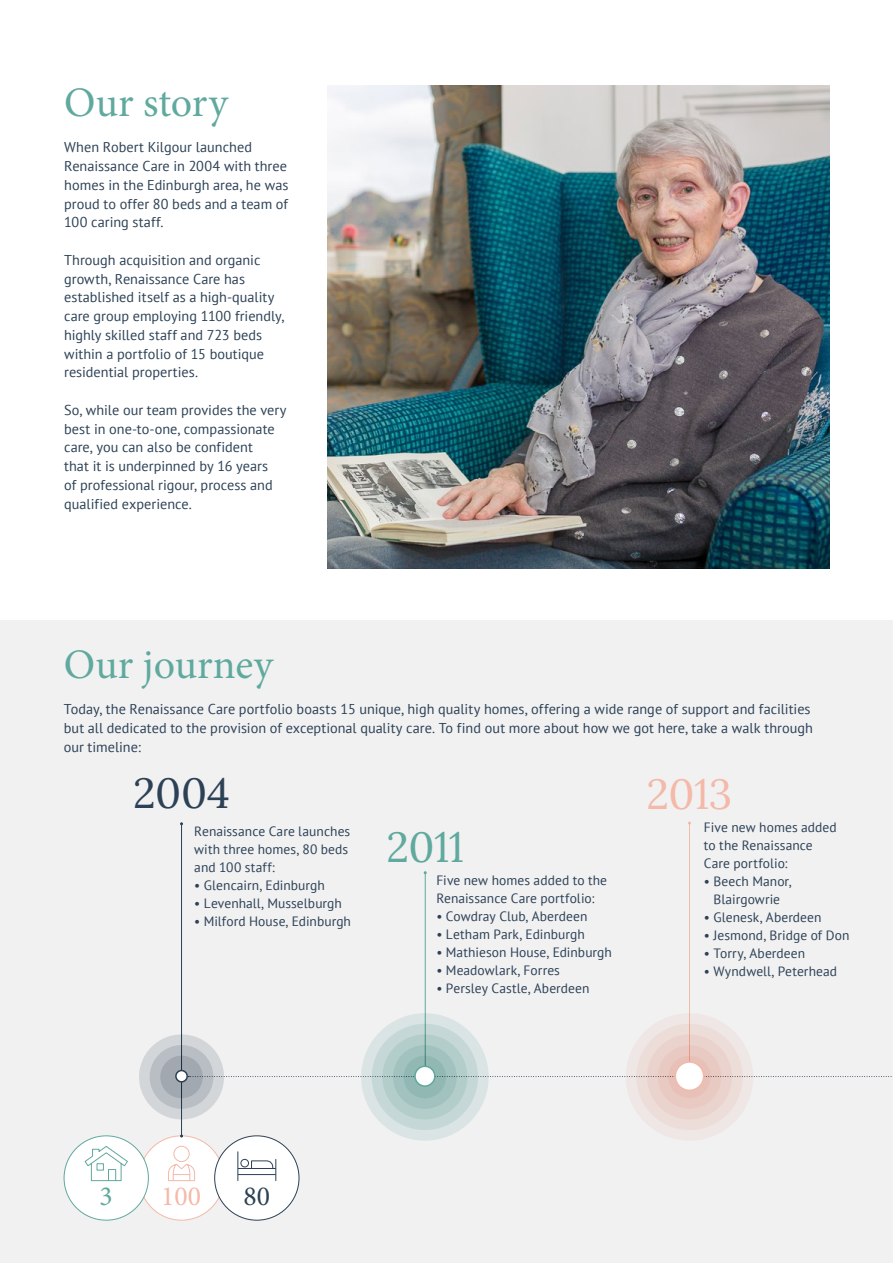
<style>
.page{position:relative;width:893px;height:1263px;background:#fff}
.page>*{position:absolute;margin:0;border:0;box-sizing:border-box;transform-origin:0 0}
.t1{font:42px "Minion Pro";color:#60a99e}
.t2{font:42px "Lora";color:#2c4155}
.t3{font:42px "Lora";color:#60a99e}
.t4{font:42px "Lora";color:#f4b9a8}
.t5{font:27.6px "Minion Pro";color:#f4b9a8}
.t6{font:27.6px "Minion Pro";color:#2c4155}
.t7{font:27.6px "Minion Pro";color:#60a99e}
.t8{font:14.25px/18.8px "PT Sans";color:#2c4155}
.t9{font:13.5px/18px "PT Sans";letter-spacing:.005em;color:#2c4155}
</style>
<div class="page">
<div style="left:0;top:621px;width:893px;height:642px;background:#f1f1f2"></div>
<div style="left:139px;top:1136px;width:85px;height:84px;background:#fff;border-radius:50%"></div>
<img style="left:327px;top:85px;width:502px;height:484px">
<hr style="left:181px;top:824px;width:1px;height:250px;background:#2c4155">
<svg style="left:224px;top:1076px;width:668px;height:1px"></svg>
<hr style="left:425px;top:873px;width:1px;height:193px;background:#60a99e">
<svg style="left:361px;top:1013px;width:128px;height:128px;background:#bdd3d1"></svg>
<div style="left:415px;top:1066px;width:20px;height:20px;background:#fff;border-radius:50%"></div>
<div style="left:414px;top:1065px;width:21px;height:22px;border:2px solid #60a99e;border-radius:50%"></div>
<hr style="left:689px;top:823px;width:1px;height:239px;background:#f4b9a8">
<svg style="left:626px;top:1013px;width:127px;height:128px"></svg>
<div style="left:675px;top:1062px;width:29px;height:28px;background:#fff;border-radius:50%"></div>
<div style="left:675px;top:1061px;width:29px;height:30px;border:2px solid #f4b9a8;border-radius:50%"></div>
<div style="left:64px;top:1136px;width:84px;height:84px;background:#fff;border-radius:50%"></div>
<div style="left:215px;top:1136px;width:84px;height:84px;background:#fff;border-radius:50%"></div>
<svg style="left:237px;top:1152px;width:40px;height:28px"></svg>
<svg style="left:84px;top:1146px;width:44px;height:35px"></svg>
<svg style="left:168px;top:1146px;width:27px;height:35px"></svg>
<hr style="left:181px;top:1074px;width:1px;height:62px;background:#2c4155">
<svg style="left:139px;top:1034px;width:85px;height:85px;background:#bcc1c6"></svg>
<div style="left:176px;top:1070px;width:11px;height:12px;background:#fff;border-radius:50%"></div>
<div style="left:175px;top:1070px;width:13px;height:12px;border:2px solid #2c4155;border-radius:50%"></div>
<h1 class="t1" style="left:64px;top:74px;width:165px">Our story</h1>
<p class="t8" style="left:64px;top:138px;width:226px">When Robert Kilgour launched<br>Renaissance Care in 2004 with three homes in the Edinburgh area, he was proud to offer 80 beds and a team of<br>100 caring staff.</p>
<p class="t8" style="left:64px;top:250px;width:221px">Through acquisition and organic growth, Renaissance Care has established itself as a high-quality care group employing 1100 friendly, highly skilled staff and 723 beds within a portfolio of 15 boutique residential properties.</p>
<p class="t8" style="left:64px;top:400px;width:224px">So, while our team provides the very best in one-to-one, compassionate care, you can also be confident<br>that it is underpinned by 16 years<br>of professional rigour, process and qualified experience.</p>
<h1 class="t1" style="left:64px;top:636px;width:211px">Our journey</h1>
<p class="t8" style="left:64px;top:700px;width:750px">Today, the Renaissance Care portfolio boasts 15 unique, high quality homes, offering a wide range of support and facilities but all dedicated to the provision of exceptional quality care. To find out more about how we got here, take a walk through our timeline:</p>
<h1 class="t2" style="left:133px;top:762px;width:98px">2004</h1>
<p class="t9" style="left:194px;top:822px;width:158px">Renaissance Care launches with three homes, 80 beds and 100 staff:</p>
<p class="t9" style="left:194px;top:876px;width:132px">• Glencairn, Edinburgh</p>
<p class="t9" style="left:194px;top:894px;width:149px">• Levenhall, Musselburgh</p>
<p class="t9" style="left:194px;top:912px;width:158px">• Milford House, Edinburgh</p>
<h1 class="t3" style="left:387px;top:815px;width:79px">2011</h1>
<p class="t9" style="left:436px;top:871px;width:172px">Five new homes added to the<br>Renaissance Care portfolio:</p>
<p class="t9" style="left:436px;top:907px;width:153px">• Cowdray Club, Aberdeen</p>
<p class="t9" style="left:436px;top:925px;width:150px">• Letham Park, Edinburgh</p>
<p class="t9" style="left:436px;top:943px;width:177px">• Mathieson House, Edinburgh</p>
<p class="t9" style="left:436px;top:961px;width:125px">• Meadowlark, Forres</p>
<p class="t9" style="left:436px;top:979px;width:155px">• Persley Castle, Aberdeen</p>
<h1 class="t4" style="left:647px;top:762px;width:87px">2013</h1>
<p class="t9" style="left:704px;top:818px;width:134px">Five new homes added to the Renaissance<br>Care portfolio:</p>
<p class="t9" style="left:704px;top:872px;width:89px;text-align:center">• Beech Manor,<br>Blairgowrie</p>
<p class="t9" style="left:704px;top:908px;width:119px">• Glenesk, Aberdeen</p>
<p class="t9" style="left:704px;top:926px;width:147px">• Jesmond, Bridge of Don</p>
<p class="t9" style="left:704px;top:944px;width:103px">• Torry, Aberdeen</p>
<p class="t9" style="left:704px;top:962px;width:135px">• Wyndwell, Peterhead</p>
<h2 class="t7" style="left:100px;top:1178px;width:15px">3</h2>
<h2 class="t5" style="left:161px;top:1178px;width:41px">100</h2>
<h2 class="t6" style="left:244px;top:1178px;width:28px">80</h2>
</div>
